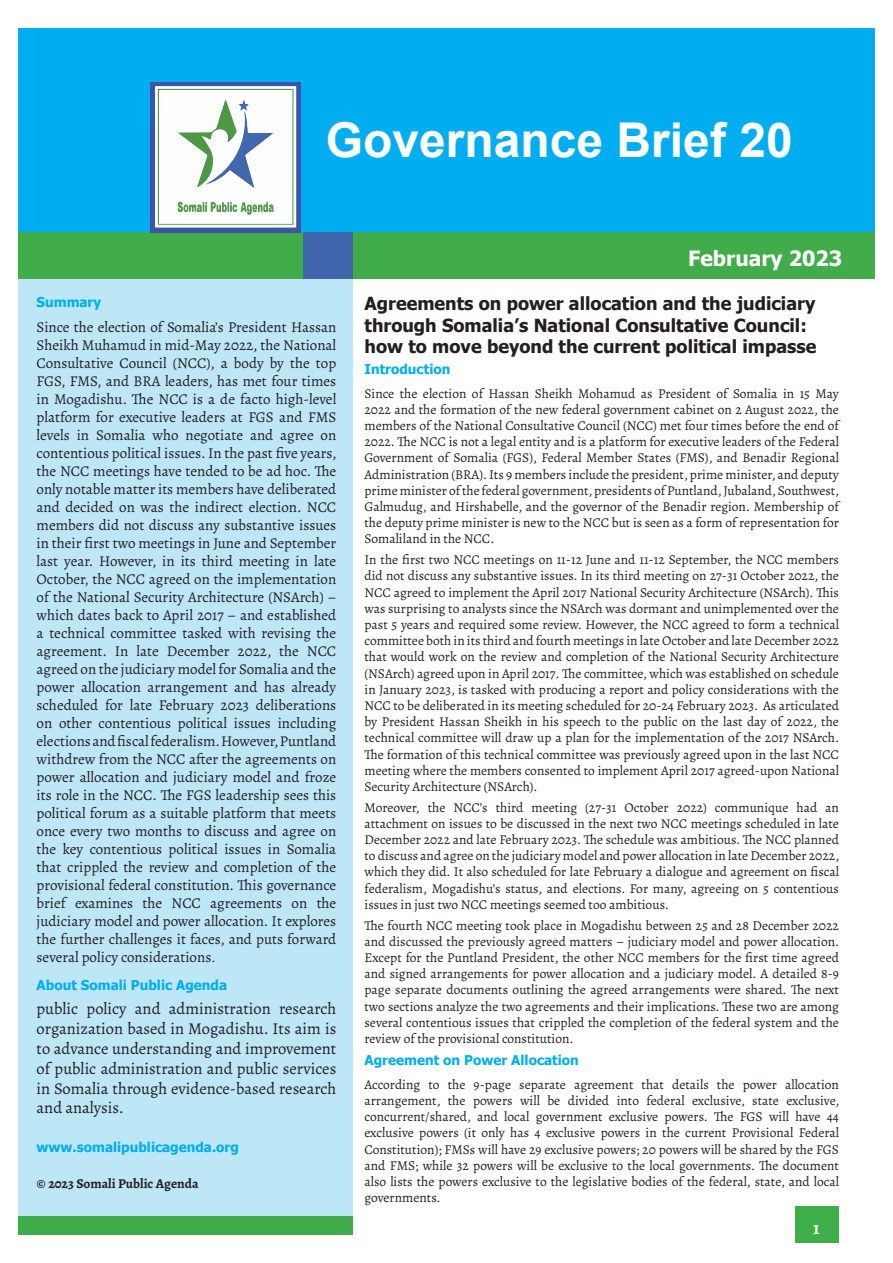
<style>
.page{position:relative;width:893px;height:1263px;background:#fff}
.page>*{position:absolute;margin:0;border:0;box-sizing:border-box;transform-origin:0 0}
.t1{font:700 48px "Arial";color:#fff}
.t2{font:700 21px "Tahoma";color:#fff}
.Heading_1{font:700 18px/21.6px "Tahoma";color:#231f20}
.t3{font:700 18px "Alegreya";color:#fff}
.SPA{font:16.5px/19.8px "Alegreya";color:#231f20;text-align:justify}
.Body{font:15px/18px "Alegreya";color:#231f20;text-align:justify}
.Body-2{font:13.5px/16.2px "Alegreya";color:#231f20;text-align:justify}
.Heading_2{font:700 13.5px "Tahoma";color:#00aeef}
.Body-3{font:700 13.5px "Alegreya";color:#231f20}
.s1{font-size:13.5px}
</style>
<div class="page">
<div style="left:795px;top:1207px;width:44px;height:36px;background:#3eaf49"></div>
<div style="left:18px;top:260px;width:334px;height:974px;background:#bde6f7"></div>
<div style="left:18px;top:28px;width:857px;height:214px;background:#00adf0"></div>
<div style="left:18px;top:232px;width:857px;height:47px;background:#40ad4a"></div>
<div style="left:303px;top:232px;width:49px;height:47px;background:#4066ad"></div>
<div style="left:18px;top:1216px;width:334px;height:18px;background:#40ad4a"></div>
<svg style="left:151px;top:82px;width:149px;height:149px;background:#d0dcdf"></svg>
<p class="t1" style="left:326px;top:106px;width:468px">Governance Brief 20</p>
<p class="Heading_2" style="left:37px;top:292px;width:66px">Summary</p>
<p class="Body" style="left:37px;top:318px;width:301px">Since the election of Somalia’s President Hassan Sheikh Muhamud in mid-May 2022, the National Consultative Council (NCC), a body by the top FGS, FMS, and BRA leaders, has met four times in Mogadishu. The NCC is a de facto high-level platform for executive leaders at FGS and FMS levels in Somalia who negotiate and agree on contentious political issues. In the past five years, the NCC meetings have tended to be ad hoc. The only notable matter its members have deliberated and decided on was the indirect election. NCC members did not discuss any substantive issues in their first two meetings in June and September last year. However, in its third meeting in late October, the NCC agreed on the implementation of the National Security Architecture (NSArch) – which dates back to April 2017 – and established a technical committee tasked with revising the agreement. In late December 2022, the NCC agreed on the judiciary model for Somalia and the power allocation arrangement and has already scheduled for late February 2023 deliberations on other contentious political issues including elections and fiscal federalism. However, Puntland withdrew from the NCC after the agreements on power allocation and judiciary model and froze its role in the NCC. The FGS leadership sees this political forum as a suitable platform that meets once every two months to discuss and agree on the key contentious political issues in Somalia that crippled the review and completion of the provisional federal constitution. This governance brief examines the NCC agreements on the judiciary model and power allocation. It explores the further challenges it faces, and puts forward several policy considerations<span class="s1">.</span></p>
<p class="Heading_2" style="left:37px;top:976px;width:192px">About Somali Public Agenda</p>
<p class="SPA" style="left:37px;top:999px;width:301px">public policy and administration research organization based in Mogadishu. Its aim is to advance understanding and improvement of public administration and public services in Somalia through evidence-based research and analysis.</p>
<p class="Heading_2" style="left:37px;top:1138px;width:204px">www.somalipublicagenda.org</p>
<p class="Body-3" style="left:37px;top:1175px;width:164px">© 2023 Somali Public Agenda</p>
<p class="t2" style="left:688px;top:243px;width:155px">February 2023</p>
<p class="Heading_1" style="left:364px;top:293px;width:453px">Agreements on power allocation and the judiciary through Somalia’s National Consultative Council: how to move beyond the current political impasse</p>
<p class="Heading_2" style="left:364px;top:359px;width:87px">Introduction</p>
<p class="Body-2" style="left:364px;top:385px;width:476px">Since the election of Hassan Sheikh Mohamud as President of Somalia in 15 May 2022 and the formation of the new federal government cabinet on 2 August 2022, the members of the National Consultative Council (NCC) met four times before the end of 2022. The NCC is not a legal entity and is a platform for executive leaders of the Federal Government of Somalia (FGS), Federal Member States (FMS), and Benadir Regional Administration (BRA). Its 9 members include the president, prime minister, and deputy prime minister of the federal government, presidents of Puntland, Jubaland, Southwest, Galmudug, and Hirshabelle, and the governor of the Benadir region. Membership of the deputy prime minister is new to the NCC but is seen as a form of representation for Somaliland in the NCC.</p>
<p class="Body-2" style="left:364px;top:551px;width:476px">In the first two NCC meetings on 11-12 June and 11-12 September, the NCC members did not discuss any substantive issues. In its third meeting on 27-31 October 2022, the NCC agreed to implement the April 2017 National Security Architecture (NSArch). This was surprising to analysts since the NSArch was dormant and unimplemented over the past 5 years and required some review. However, the NCC agreed to form a technical committee both in its third and fourth meetings in late October and late December 2022 that would work on the review and completion of the National Security Architecture (NSArch) agreed upon in April 2017. The committee, which was established on schedule in January 2023, is tasked with producing a report and policy considerations with the NCC to be deliberated in its meeting scheduled for 20-24 February 2023. As articulated by President Hassan Sheikh in his speech to the public on the last day of 2022, the technical committee will draw up a plan for the implementation of the 2017 NSArch.<br>The formation of this technical committee was previously agreed upon in the last NCC meeting where the members consented to implement April 2017 agreed-upon National Security Architecture (NSArch).</p>
<p class="Body-2" style="left:364px;top:799px;width:476px">Moreover, the NCC’s third meeting (27-31 October 2022) communique had an attachment on issues to be discussed in the next two NCC meetings scheduled in late December 2022 and late February 2023. The schedule was ambitious. The NCC planned to discuss and agree on the judiciary model and power allocation in late December 2022, which they did. It also scheduled for late February a dialogue and agreement on fiscal federalism, Mogadishu’s status, and elections. For many, agreeing on 5 contentious issues in just two NCC meetings seemed too ambitious.</p>
<p class="Body-2" style="left:364px;top:917px;width:476px">The fourth NCC meeting took place in Mogadishu between 25 and 28 December 2022 and discussed the previously agreed matters – judiciary model and power allocation.<br>Except for the Puntland President, the other NCC members for the first time agreed and signed arrangements for power allocation and a judiciary model. A detailed 8-9 page separate documents outlining the agreed arrangements were shared. The next two sections analyze the two agreements and their implications. These two are among several contentious issues that crippled the completion of the federal system and the review of the provisional constitution.</p>
<p class="Heading_2" style="left:364px;top:1051px;width:216px">Agreement on Power Allocation</p>
<p class="Body-2" style="left:364px;top:1076px;width:476px">According to the 9-page separate agreement that details the power allocation arrangement, the powers will be divided into federal exclusive, state exclusive, concurrent/shared, and local government exclusive powers. The FGS will have 44 exclusive powers (it only has 4 exclusive powers in the current Provisional Federal Constitution); FMSs will have 29 exclusive powers; 20 powers will be shared by the FGS and FMS; while 32 powers will be exclusive to the local governments. The document also lists the powers exclusive to the legislative bodies of the federal, state, and local governments.</p>
<h3 class="t3" style="left:813px;top:1216px;width:8px">1</h3>
</div>
